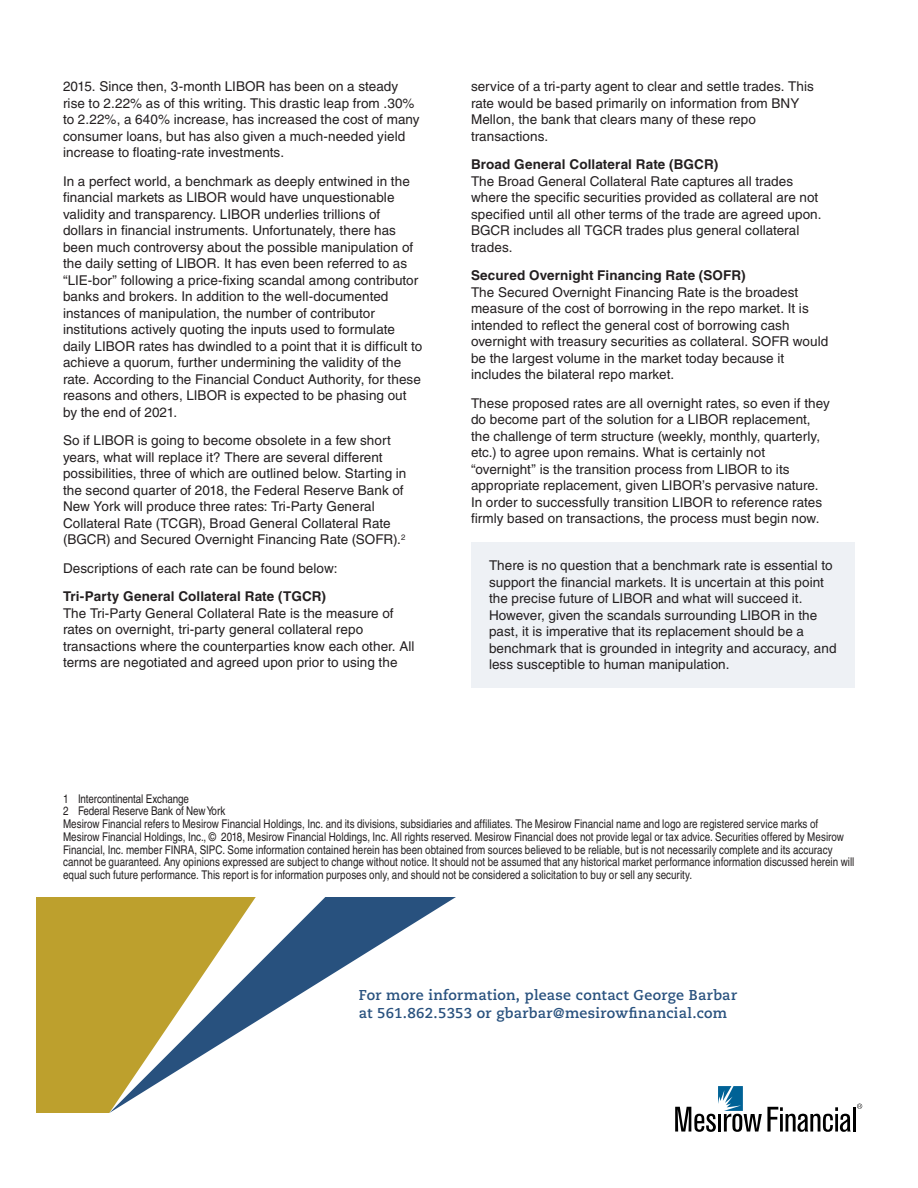
<style>
.page{position:relative;width:918px;height:1188px;background:#fff}
.page>*{position:absolute;margin:0;border:0;box-sizing:border-box;transform-origin:0 0}
.t1{font:700 14.25px/18px "Caecilia LT Std";letter-spacing:.02em;color:#28517e}
.Body_Copy_CMIB{font:13.5px/16.5px "Helvetica LT";letter-spacing:.005em;color:#231f20}
.Subhead_2{font:700 13.5px "Helvetica LT";letter-spacing:.01em;color:#231f20}
.Disclaimer{font:condensed 12px/12.8px "Helvetica LT";color:#231f20}
.Footnote{font:condensed 12px "Helvetica LT";letter-spacing:-.01em;color:#231f20}
</style>
<div class="page">
<div style="left:471px;top:542px;width:384px;height:145px;background:#eef1f5"></div>
<hr style="left:853px;top:1107px;width:3px;height:25px;background:#000">
<svg style="left:675px;top:1086px;width:176px;height:46px"></svg>
<svg style="left:857px;top:1104px;width:5px;height:5px"></svg>
<div style="left:36px;top:897px;width:73px;height:216px;background:#bda02d"></div>
<svg style="left:109px;top:897px;width:347px;height:216px"></svg>
<p class="Body_Copy_CMIB" style="left:63px;top:78px;width:358px">2015. Since then, 3-month LIBOR has been on a steady rise to 2.22% as of this writing. This drastic leap from .30% to 2.22%, a 640% increase, has increased the cost of many consumer loans, but has also given a much-needed yield increase to floating-rate investments.</p>
<p class="Body_Copy_CMIB" style="left:63px;top:173px;width:361px">In a perfect world, a benchmark as deeply entwined in the financial markets as LIBOR would have unquestionable validity and transparency. LIBOR underlies trillions of dollars in financial instruments. Unfortunately, there has been much controversy about the possible manipulation of the daily setting of LIBOR. It has even been referred to as “LIE-bor” following a price-fixing scandal among contributor banks and brokers. In addition to the well-documented instances of manipulation, the number of contributor institutions actively quoting the inputs used to formulate daily LIBOR rates has dwindled to a point that it is difficult to achieve a quorum, further undermining the validity of the rate. According to the Financial Conduct Authority, for these reasons and others, LIBOR is expected to be phasing out by the end of 2021.</p>
<p class="Body_Copy_CMIB" style="left:63px;top:432px;width:345px">So if LIBOR is going to become obsolete in a few short years, what will replace it? There are several different possibilities, three of which are outlined below. Starting in the second quarter of 2018, the Federal Reserve Bank of New York will produce three rates: Tri-Party General Collateral Rate (TCGR), Broad General Collateral Rate (BGCR) and Secured Overnight Financing Rate (SOFR).<sup>2</sup></p>
<p class="Body_Copy_CMIB" style="left:63px;top:560px;width:276px">Descriptions of each rate can be found below:</p>
<p class="Subhead_2" style="left:63px;top:588px;width:265px">Tri-Party General Collateral Rate (TGCR)</p>
<p class="Body_Copy_CMIB" style="left:63px;top:605px;width:353px">The Tri-Party General Collateral Rate is the measure of rates on overnight, tri-party general collateral repo transactions where the counterparties know each other. All terms are negotiated and agreed upon prior to using the</p>
<p class="Body_Copy_CMIB" style="left:471px;top:78px;width:344px">service of a tri-party agent to clear and settle trades. This rate would be based primarily on information from BNY Mellon, the bank that clears many of these repo transactions.</p>
<p class="Subhead_2" style="left:471px;top:156px;width:249px">Broad General Collateral Rate (BGCR)</p>
<p class="Body_Copy_CMIB" style="left:471px;top:173px;width:352px">The Broad General Collateral Rate captures all trades where the specific securities provided as collateral are not specified until all other terms of the trade are agreed upon.<br>BGCR includes all TGCR trades plus general collateral trades.</p>
<p class="Subhead_2" style="left:471px;top:267px;width:276px">Secured Overnight Financing Rate (SOFR)</p>
<p class="Body_Copy_CMIB" style="left:471px;top:284px;width:359px">The Secured Overnight Financing Rate is the broadest measure of the cost of borrowing in the repo market. It is intended to reflect the general cost of borrowing cash overnight with treasury securities as collateral. SOFR would be the largest volume in the market today because it includes the bilateral repo market.</p>
<p class="Body_Copy_CMIB" style="left:471px;top:395px;width:360px">These proposed rates are all overnight rates, so even if they do become part of the solution for a LIBOR replacement, the challenge of term structure (weekly, monthly, quarterly, etc.) to agree upon remains. What is certainly not “overnight” is the transition process from LIBOR to its appropriate replacement, given LIBOR’s pervasive nature.<br>In order to successfully transition LIBOR to reference rates firmly based on transactions, the process must begin now.</p>
<p class="Body_Copy_CMIB" style="left:489px;top:557px;width:349px">There is no question that a benchmark rate is essential to support the financial markets. It is uncertain at this point the precise future of LIBOR and what will succeed it.<br>However, given the scandals surrounding LIBOR in the past, it is imperative that its replacement should be a benchmark that is grounded in integrity and accuracy, and less susceptible to human manipulation.</p>
<p class="Footnote" style="left:63px;top:791px;width:127px">1 Intercontinental Exchange</p>
<p class="Footnote" style="left:63px;top:804px;width:164px">2 Federal Reserve Bank of New York</p>
<p class="Disclaimer" style="left:63px;top:817px;width:793px">Mesirow Financial refers to Mesirow Financial Holdings, Inc. and its divisions, subsidiaries and affiliates. The Mesirow Financial name and logo are registered service marks of Mesirow Financial Holdings, Inc., © 2018, Mesirow Financial Holdings, Inc. All rights reserved. Mesirow Financial does not provide legal or tax advice. Securities offered by Mesirow Financial, Inc. member FINRA, SIPC. Some information contained herein has been obtained from sources believed to be reliable, but is not necessarily complete and its accuracy cannot be guaranteed. Any opinions expressed are subject to change without notice. It should not be assumed that any historical market performance information discussed herein will equal such future performance. This report is for information purposes only, and should not be considered a solicitation to buy or sell any security.</p>
<p class="t1" style="left:359px;top:987px;width:380px">For more information, please contact George Barbar at 561.862.5353 or gbarbar@mesirowfinancial.com</p>
</div>
